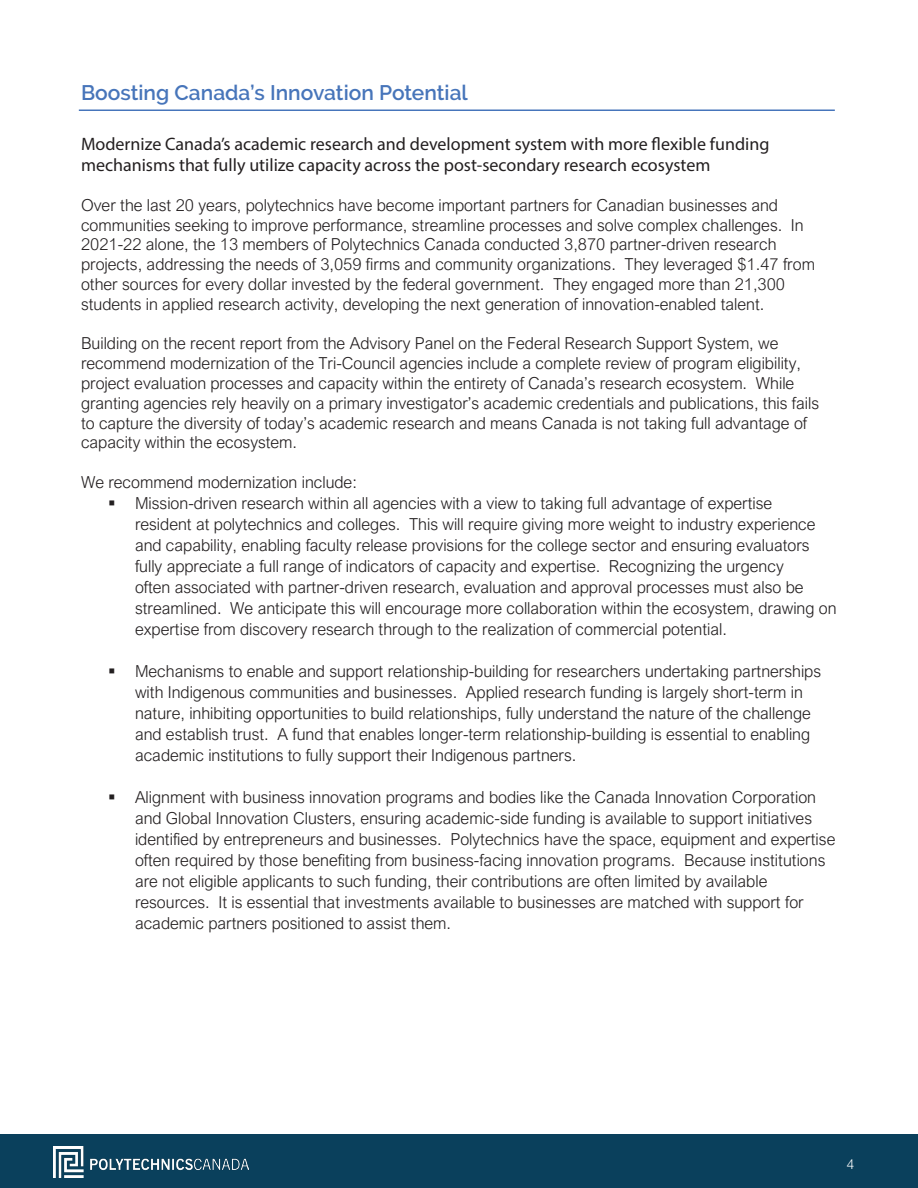
<style>
.page{position:relative;width:918px;height:1188px;background:#fff}
.page>*{position:absolute;margin:0;border:0;box-sizing:border-box;transform-origin:0 0}
.t1{font:600 21px "Raleway";color:#4775ba}
.t2{font:18px/21.6px "Myriad Pro";color:#231f20}
.t3{font:300 16.5px/21px "Arial Nova";color:#231f20}
.t4{font:300 13.5px "Arial Nova";color:#fff}
</style>
<div class="page">
<div style="left:0;top:1134px;width:918px;height:54px;background:#0a405c"></div>
<hr style="left:79px;top:110px;width:756px;height:1px;background:#4675bb">
<img style="left:53px;top:1146px;width:196px;height:31px">
<p class="t1" style="left:81px;top:81px;width:388px">Boosting Canada’s Innovation Potential</p>
<p class="t2" style="left:81px;top:132px;width:690px">Modernize Canada’s academic research and development system with more flexible funding mechanisms that fully utilize capacity across the post-secondary research ecosystem</p>
<p class="t3" style="left:81px;top:195px;width:735px;line-height:19.8px">Over the last 20 years, polytechnics have become important partners for Canadian businesses and communities seeking to improve performance, streamline processes and solve complex challenges. In 2021-22 alone, the 13 members of Polytechnics Canada conducted 3,870 partner-driven research projects, addressing the needs of 3,059 firms and community organizations. They leveraged $1.47 from other sources for every dollar invested by the federal government. They engaged more than 21,300 students in applied research activity, developing the next generation of innovation-enabled talent.</p>
<p class="t3" style="left:81px;top:334px;width:740px;line-height:19.8px">Building on the recent report from the Advisory Panel on the Federal Research Support System, we recommend modernization of the Tri-Council agencies include a complete review of program eligibility, project evaluation processes and capacity within the entirety of Canada’s research ecosystem. While granting agencies rely heavily on a primary investigator’s academic credentials and publications, this fails to capture the diversity of today’s academic research and means Canada is not taking full advantage of capacity within the ecosystem.</p>
<p class="t3" style="left:81px;top:472px;width:277px">We recommend modernization include:</p>
<p class="t3" style="left:135px;top:493px;width:703px">Mission-driven research within all agencies with a view to taking full advantage of expertise<br>resident at polytechnics and colleges. This will require giving more weight to industry experience and capability, enabling faculty release provisions for the college sector and ensuring evaluators fully appreciate a full range of indicators of capacity and expertise. Recognizing the urgency<br>often associated with partner-driven research, evaluation and approval processes must also be streamlined. We anticipate this will encourage more collaboration within the ecosystem, drawing on expertise from discovery research through to the realization of commercial potential.</p>
<p class="t3" style="left:135px;top:661px;width:688px">Mechanisms to enable and support relationship-building for researchers undertaking partnerships with Indigenous communities and businesses. Applied research funding is largely short-term in nature, inhibiting opportunities to build relationships, fully understand the nature of the challenge and establish trust. A fund that enables longer-term relationship-building is essential to enabling academic institutions to fully support their Indigenous partners.</p>
<p class="t3" style="left:135px;top:787px;width:702px">Alignment with business innovation programs and bodies like the Canada Innovation Corporation and Global Innovation Clusters, ensuring academic-side funding is available to support initiatives identified by entrepreneurs and businesses. Polytechnics have the space, equipment and expertise often required by those benefiting from business-facing innovation programs. Because institutions are not eligible applicants to such funding, their contributions are often limited by available resources. It is essential that investments available to businesses are matched with support for academic partners positioned to assist them.</p>
<p class="t4" style="left:847px;top:1156px;width:9px">4</p>
</div>
